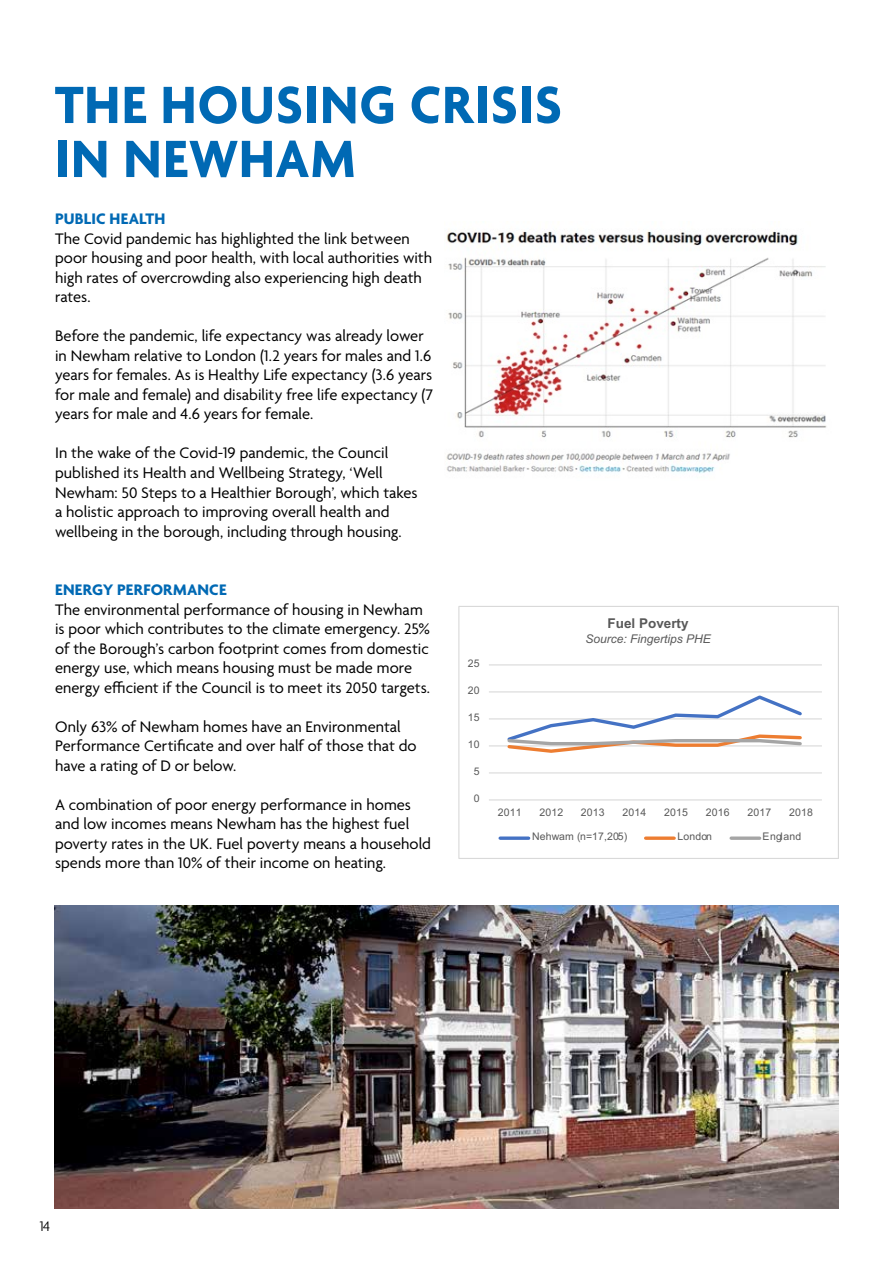
<style>
.page{position:relative;width:893px;height:1263px;background:#fff}
.page>*{position:absolute;margin:0;border:0;box-sizing:border-box;transform-origin:0 0}
.t1{font:700 56.7px/54px "Agenda";letter-spacing:.02em;color:#0069b4;scale:.95 1}
.t2{font:16.5px/19.5px "Agenda";color:#000}
.t3{font:700 16.5px "Agenda";letter-spacing:.01em;color:#0069b4}
.t4{font:300 15px "Agenda";color:#000}
.t5{font:700 13.5px "Arial";color:#595959}
.t6{font:italic 12px "Arial";color:#595959}
.t7{font:10.5px "Arial";letter-spacing:.015em;color:#595959}
</style>
<div class="page">
<img style="left:446px;top:230px;width:381px;height:244px">
<hr style="left:489px;top:772px;width:333px;height:1px;background:#d9d9d9">
<hr style="left:489px;top:745px;width:333px;height:1px;background:#d9d9d9">
<hr style="left:489px;top:718px;width:333px;height:1px;background:#d9d9d9">
<hr style="left:489px;top:691px;width:333px;height:1px;background:#d9d9d9">
<hr style="left:489px;top:664px;width:333px;height:1px;background:#d9d9d9">
<hr style="left:489px;top:799px;width:333px;height:1px;background:#d9d9d9">
<svg style="left:505px;top:695px;width:299px;height:58px"></svg>
<svg style="left:500px;top:836px;width:29px;height:4px"></svg>
<svg style="left:646px;top:836px;width:28px;height:4px"></svg>
<svg style="left:731px;top:836px;width:29px;height:4px"></svg>
<div style="left:458px;top:606px;width:381px;height:253px;border:1px solid #d9d9d9"></div>
<img style="left:54px;top:905px;width:785px;height:304px">
<h1 class="t1" style="left:55px;top:81px;width:535px">THE HOUSING CRISIS<br>IN NEWHAM</h1>
<p class="t3" style="left:55px;top:210px;width:112px">PUBLIC HEALTH</p>
<p class="t2" style="left:55px;top:230px;width:379px">The Covid pandemic has highlighted the link between poor housing and poor health, with local authorities with high rates of overcrowding also experiencing high death rates.</p>
<p class="t2" style="left:55px;top:327px;width:380px">Before the pandemic, life expectancy was already lower in Newham relative to London (1.2 years for males and 1.6 years for females. As is Healthy Life expectancy (3.6 years for male and female) and disability free life expectancy (7 years for male and 4.6 years for female.</p>
<p class="t2" style="left:55px;top:444px;width:364px">In the wake of the Covid-19 pandemic, the Council published its Health and Wellbeing Strategy, ‘Well Newham: 50 Steps to a Healthier Borough’, which takes a holistic approach to improving overall health and wellbeing in the borough, including through housing.</p>
<p class="t3" style="left:55px;top:581px;width:173px">ENERGY PERFORMANCE</p>
<p class="t2" style="left:55px;top:600px;width:377px">The environmental performance of housing in Newham is poor which contributes to the climate emergency. 25% of the Borough’s carbon footprint comes from domestic energy use, which means housing must be made more energy efficient if the Council is to meet its 2050 targets.</p>
<p class="t2" style="left:55px;top:717px;width:363px">Only 63% of Newham homes have an Environmental<br>Performance Certificate and over half of those that do have a rating of D or below.</p>
<p class="t2" style="left:55px;top:795px;width:377px">A combination of poor energy performance in homes and low incomes means Newham has the highest fuel poverty rates in the UK. Fuel poverty means a household spends more than 10% of their income on heating.</p>
<p class="t7" style="left:468px;top:656px;width:13px">25</p>
<p class="t7" style="left:468px;top:683px;width:13px">20</p>
<p class="t7" style="left:468px;top:710px;width:13px">15</p>
<p class="t7" style="left:468px;top:737px;width:13px">10</p>
<p class="t7" style="left:474px;top:764px;width:7px">5</p>
<p class="t7" style="left:474px;top:791px;width:7px">0</p>
<p class="t5" style="left:608px;top:614px;width:83px">Fuel Poverty</p>
<p class="t6" style="left:585px;top:631px;width:127px">Source: Fingertips PHE</p>
<p class="t7" style="left:498px;top:805px;width:25px">2011</p>
<p class="t7" style="left:539px;top:805px;width:25px">2012</p>
<p class="t7" style="left:581px;top:805px;width:25px">2013</p>
<p class="t7" style="left:623px;top:805px;width:25px">2014</p>
<p class="t7" style="left:664px;top:805px;width:25px">2015</p>
<p class="t7" style="left:706px;top:805px;width:25px">2016</p>
<p class="t7" style="left:747px;top:805px;width:25px">2017</p>
<p class="t7" style="left:789px;top:805px;width:25px">2018</p>
<p class="t7" style="left:532px;top:829px;width:96px">Nehwam (n=17,205)</p>
<p class="t7" style="left:678px;top:829px;width:36px">London</p>
<p class="t7" style="left:762px;top:829px;width:40px">England</p>
<p class="t4" style="left:40px;top:1218px;width:12px">14</p>
</div>
